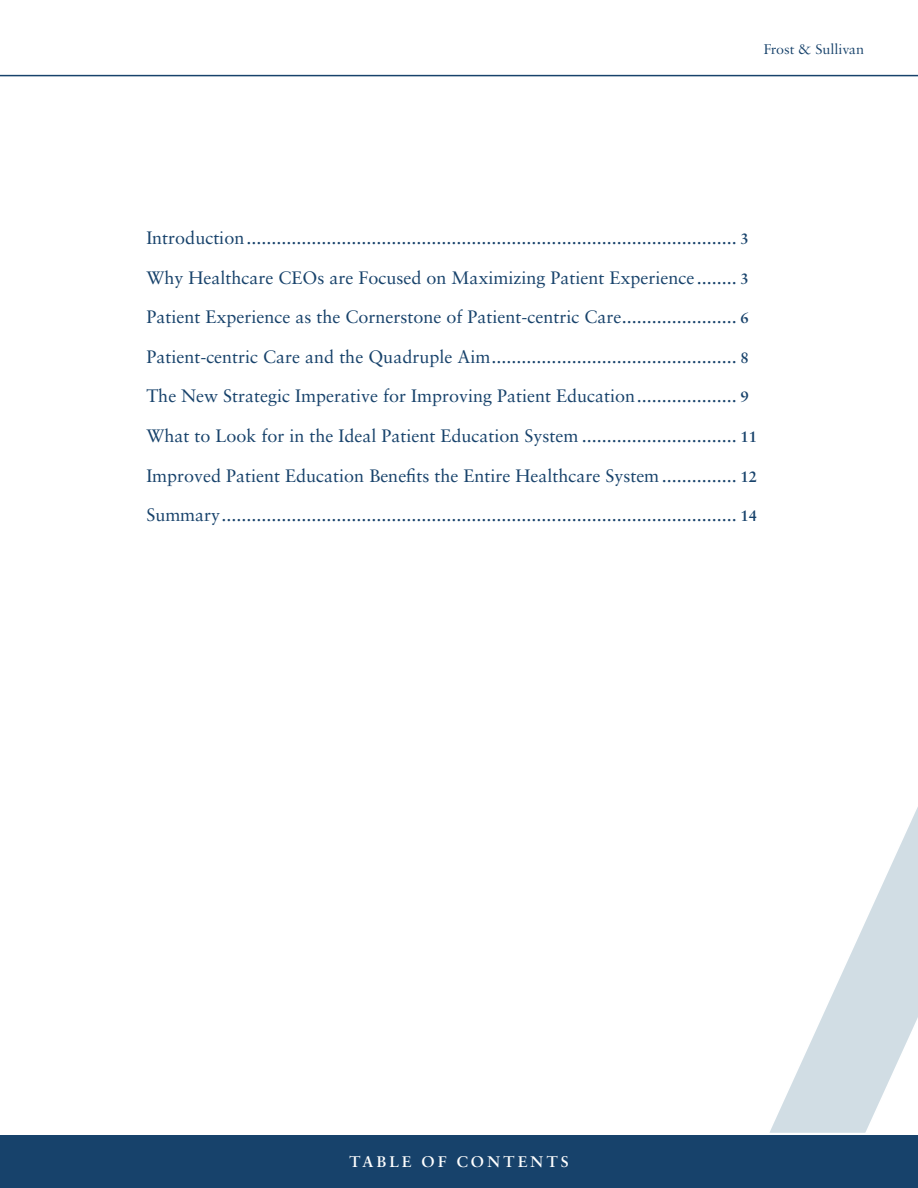
<style>
.page{position:relative;width:918px;height:1188px;background:#fff}
.page>*{position:absolute;margin:0;border:0;box-sizing:border-box;transform-origin:0 0}
.t1{font:18px/39.6px "Sabon";color:#17426b}
.t2{font:600 16.5px "Sabon MT Pro";letter-spacing:.18em;color:#fff}
.t3{font:15px "Sabon MT Pro";color:#17426b}
.s1{font-weight:700;font-size:15px}
</style>
<div class="page">
<div style="left:0;top:1135px;width:918px;height:53px;background:#17426b"></div>
<hr style="left:0;top:75px;width:918px;height:1px;background:#17426b">
<svg style="left:769px;top:807px;width:149px;height:326px"></svg>
<p class="t3" style="left:764px;top:40px;width:102px">Frost &amp; Sullivan</p>
<p class="t1" style="left:146px;top:218px;width:612px">Introduction.................................................................................................. <span class="s1">3<br></span>Why Healthcare CEOs are Focused on Maximizing Patient Experience ........ <span class="s1">3<br></span>Patient Experience as the Cornerstone of Patient-centric Care....................... <span class="s1">6<br></span>Patient-centric Care and the Quadruple Aim................................................. <span class="s1">8<br></span>The New Strategic Imperative for Improving Patient Education.................... <span class="s1">9<br></span>What to Look for in the Ideal Patient Education System ............................... <span class="s1">11<br></span>Improved Patient Education Benefits the Entire Healthcare System............... <span class="s1">12<br></span>Summary....................................................................................................... <span class="s1">14</span></p>
<p class="t2" style="left:349px;top:1152px;width:221px">TABLE OF CONTENTS</p>
</div>
